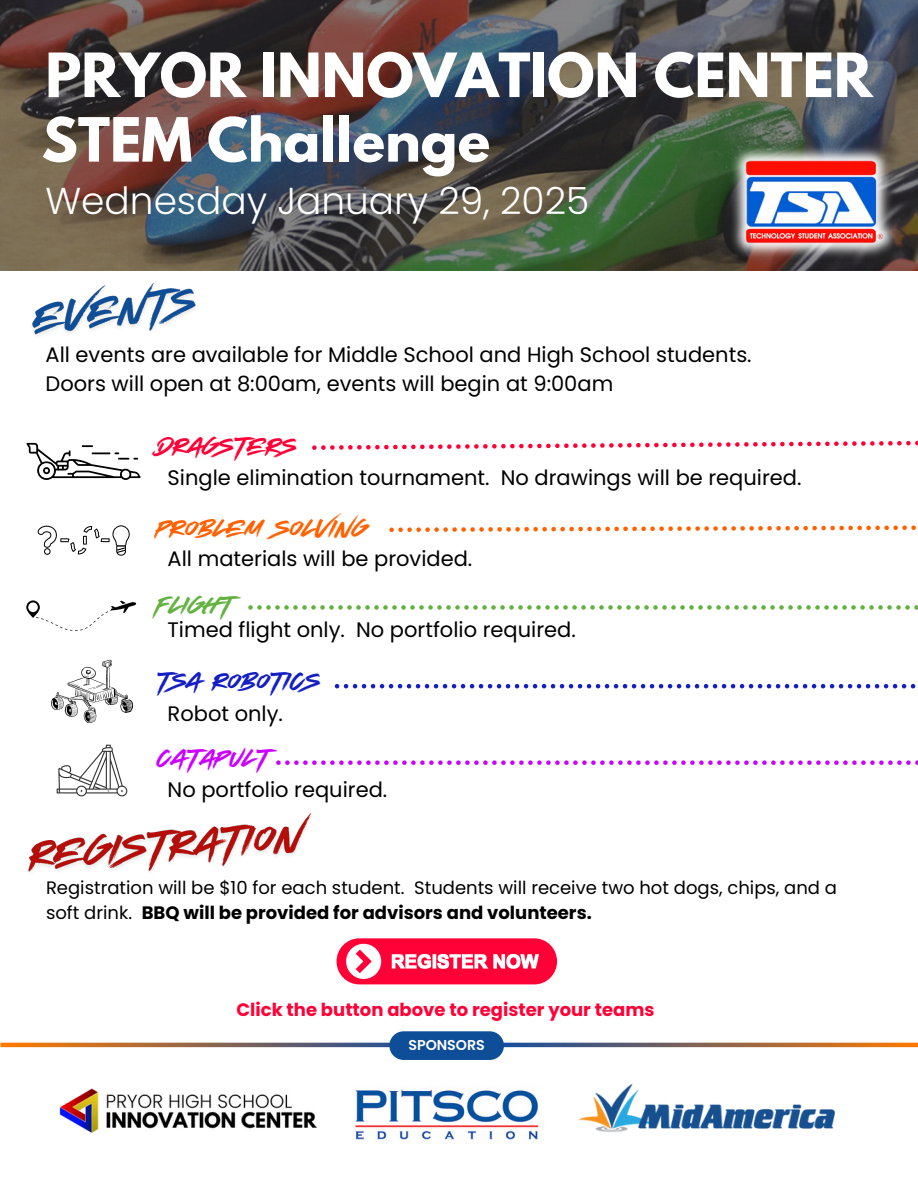
<style>
.page{position:relative;width:918px;height:1188px;background:#fff}
.page>*{position:absolute;margin:0;border:0;box-sizing:border-box;transform-origin:0 0}
.t1{font:700 54px "League Spartan";color:#fff}
.t2{font:42px "Hyperwave One";color:#ff6100}
.t3{font:42px "Hyperwave One";color:#141ec2}
.t4{font:42px "Hyperwave One";color:#ff0037}
.t5{font:42px "Hyperwave One";color:#c0f}
.t6{font:42px "Hyperwave One";color:#62b241}
.t7{font:300 37.5px "Poppins";color:#fff}
.t8{font:21px/29.2px "Poppins";color:#000}
.t9{font:18px/24.8px "Poppins";color:#000}
.t10{font:700 18px "Poppins";color:#ff0037}
.t11{font:600 14.25px "Poppins";color:#fff}
.s1{font-weight:700}
</style>
<div class="page">
<img style="left:0;top:0;width:918px;height:271px">
<img style="left:355px;top:1089px;width:184px;height:51px">
<img style="left:59px;top:1088px;width:258px;height:45px">
<img style="left:578px;top:1084px;width:258px;height:48px">
<svg style="left:26px;top:443px;width:115px;height:37px"></svg>
<svg style="left:38px;top:525px;width:92px;height:31px"></svg>
<svg style="left:26px;top:600px;width:111px;height:31px"></svg>
<svg style="left:51px;top:660px;width:82px;height:63px"></svg>
<svg style="left:57px;top:745px;width:70px;height:51px"></svg>
<svg style="left:0;top:1043px;width:918px;height:4px;background:#8e644c"></svg>
<img style="left:28px;top:813px;width:284px;height:59px">
<div style="left:337px;top:938px;width:220px;height:46px;background:#ff0037;border-radius:23px"></div>
<div style="left:346px;top:944px;width:35px;height:35px;background:#fff;border-radius:50%"></div>
<svg style="left:356px;top:950px;width:16px;height:23px"></svg>
<svg style="left:392px;top:954px;width:147px;height:15px"></svg>
<div style="left:389px;top:1031px;width:115px;height:28px;background:#0e4e99;border-radius:14px"></div>
<img style="left:712px;top:140px;width:205px;height:124px">
<img style="left:19px;top:270px;width:187px;height:66px">
<svg style="left:312px;top:441px;width:606px;height:9px"></svg>
<svg style="left:389px;top:525px;width:527px;height:7px"></svg>
<svg style="left:248px;top:605px;width:670px;height:5px"></svg>
<svg style="left:335px;top:684px;width:581px;height:4px"></svg>
<svg style="left:276px;top:760px;width:642px;height:5px"></svg>
<h6 class="t1" style="left:45px;top:48px;width:829px">PRYOR INNOVATION CENTER</h6>
<h4 class="t1" style="left:42px;top:113px;width:450px">STEM Challenge</h4>
<p class="t7" style="left:46px;top:175px;width:545px">Wednesday January 29, 2025</p>
<p class="t8" style="left:46px;top:340px;width:708px">All events are available for Middle School and High School students.<br>Doors will open at 8:00am, events will begin at 9:00am</p>
<h4 class="t4" style="left:158px;top:430px;width:141px">Dragsters</h4>
<h6 class="t8" style="left:168px;top:463px;width:635px">Single elimination tournament. No drawings will be required.</h6>
<p class="t2" style="left:158px;top:511px;width:212px">Problem Solving</p>
<h4 class="t8" style="left:168px;top:545px;width:306px">All materials will be provided.</h4>
<h6 class="t6" style="left:158px;top:588px;width:78px">Flight</h6>
<p class="t8" style="left:168px;top:615px;width:410px">Timed flight only. No portfolio required.</p>
<h4 class="t3" style="left:158px;top:664px;width:165px">TSA Robotics</h4>
<h6 class="t8" style="left:168px;top:699px;width:117px">Robot only.</h6>
<h5 class="t5" style="left:158px;top:741px;width:115px">Catapult</h5>
<h6 class="t8" style="left:168px;top:775px;width:221px">No portfolio required.</h6>
<p class="t9" style="left:46px;top:875px;width:793px">Registration will be $10 for each student. Students will receive two hot dogs, chips, and a soft drink. <span class="s1">BBQ will be provided for advisors and volunteers.</span></p>
<h6 class="t10" style="left:236px;top:997px;width:420px">Click the button above to register your teams</h6>
<p class="t11" style="left:408px;top:1035px;width:78px">SPONSORS</p>
</div>
